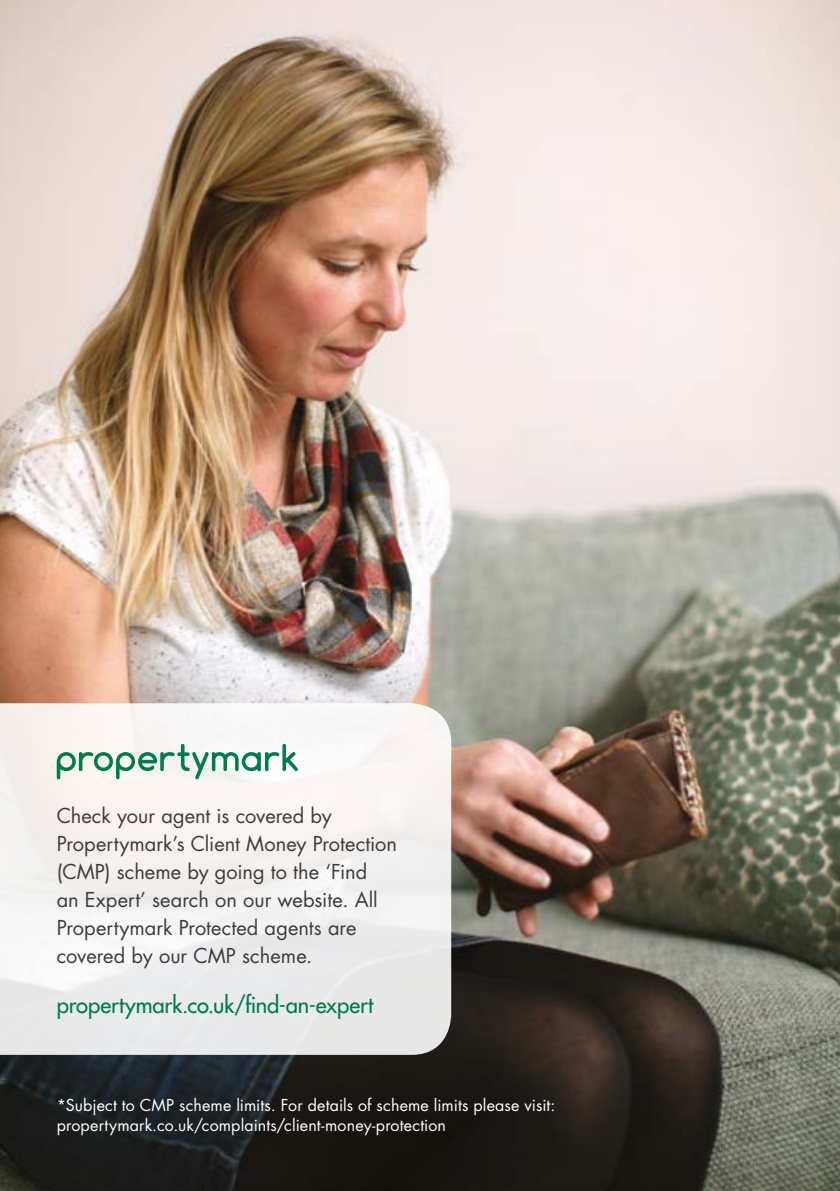
<style>
.page{position:relative;width:840px;height:1191px;background:#fff}
.page>*{position:absolute;margin:0;border:0;box-sizing:border-box;transform-origin:0 0}
.t1{font:500 22px "Futura Std";letter-spacing:-.005em;color:#007d4a}
.t2{font:20px/28px "Futura Std";color:#3c3c3b}
.t3{font:16px/20px "Futura Std";letter-spacing:.01em;color:#fff}
</style>
<div class="page">
<img style="left:0;top:0;width:839px;height:1191px">
<svg style="left:0;top:703px;width:451px;height:351px;fill:#f4f1ef"></svg>
<svg style="left:57px;top:744px;width:241px;height:35px"></svg>
<p class="t2" style="left:57px;top:802px;width:341px">Check your agent is covered by Propertymark’s Client Money Protection (CMP) scheme by going to the ‘Find<br>an Expert’ search on our website. All Propertymark Protected agents are covered by our CMP scheme.</p>
<p class="t1" style="left:57px;top:991px;width:318px">propertymark.co.uk/find-an-expert</p>
<p class="t3" style="left:57px;top:1095px;width:500px">*Subject to CMP scheme limits. For details of scheme limits please visit: propertymark.co.uk/complaints/client-money-protection</p>
</div>
